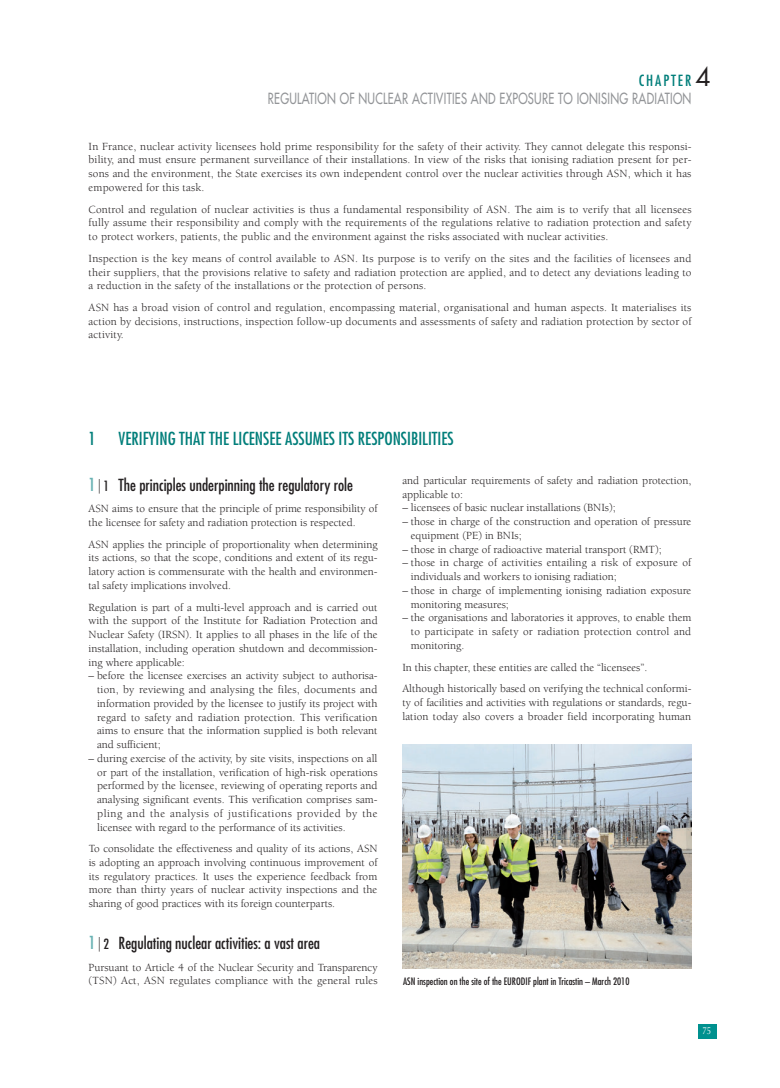
<style>
.page{position:relative;width:780px;height:1088px;background:#fff}
.page>*{position:absolute;margin:0;border:0;box-sizing:border-box;transform-origin:0 0}
.t1{font:25px "Futura";color:#231f20}
.t2{font:condensed 17.5px "Futura";color:#007e7a}
.t3{font:condensed 16.25px "Futura";color:#231f20}
.t4{font:15px "Futura";letter-spacing:.025em;color:#939598;scale:.75 1}
.t5{font:condensed 15px "Futura";letter-spacing:.13em;color:#007e7a}
.t6{font:11.25px/13.8px "Berkeley";color:#231f20;text-align:justify}
.t7{font:condensed 10px "Futura";color:#231f20}
.t8{font:10px "Optima";color:#fff;scale:.8 1}
.s1{font-size:17.5px;color:#67b1b2}
.s2{font-size:13.75px}
</style>
<div class="page">
<img style="left:402px;top:745px;width:289px;height:224px">
<div style="left:697px;top:1024px;width:19px;height:14px;background:#00918f"></div>
<h1 class="t1" style="left:695px;top:65px;width:17px">4</h1>
<h3 class="t5" style="left:638px;top:74px;width:54px">CHAPTER</h3>
<h3 class="t4" style="left:268px;top:91px;width:566px">REGULATION OF NUCLEAR ACTIVITIES AND EXPOSURE TO IONISING RADIATION</h3>
<p class="t6" style="left:89px;top:140px;width:604px">In France, nuclear activity licensees hold prime responsibility for the safety of their activity. They cannot delegate this responsi&shy;bility, and must ensure permanent surveillance of their installations. In view of the risks that ionising radiation present for per&shy;sons and the environment, the State exercises its own independent control over the nuclear activities through ASN, which it has empowered for this task.</p>
<p class="t6" style="left:89px;top:203px;width:604px">Control and regulation of nuclear activities is thus a fundamental responsibility of ASN. The aim is to verify that all licensees fully assume their responsibility and comply with the requirements of the regulations relative to radiation protection and safety to protect workers, patients, the public and the environment against the risks associated with nuclear activities.</p>
<p class="t6" style="left:89px;top:252px;width:604px">Inspection is the key means of control available to ASN. Its purpose is to verify on the sites and the facilities of licensees and their suppliers, that the provisions relative to safety and radiation protection are applied, and to detect any deviations leading to a reduction in the safety of the installations or the protection of persons.</p>
<p class="t6" style="left:89px;top:301px;width:604px">ASN has a broad vision of control and regulation, encompassing material, organisational and human aspects. It materialises its action by decisions, instructions, inspection follow-up documents and assessments of safety and radiation protection by sector of activity.</p>
<h2 class="t2" style="left:89px;top:431px;width:9px">1</h2>
<h2 class="t2" style="left:119px;top:431px;width:336px">VERIFYING THAT THE LICENSEE ASSUMES ITS RESPONSIBILITIES</h2>
<h3 class="t3" style="left:89px;top:477px;width:266px"><span class="s1">1</span> ⎮ <span class="s2">1</span> The principles underpinning the regulatory role</h3>
<p class="t6" style="left:89px;top:503px;width:290px">ASN aims to ensure that the principle of prime responsibility of the licensee for safety and radiation protection is respected.</p>
<p class="t6" style="left:89px;top:538px;width:290px">ASN applies the principle of proportionality when determining its actions, so that the scope, conditions and extent of its regu&shy;latory action is commensurate with the health and environmen&shy;tal safety implications involved.</p>
<p class="t6" style="left:89px;top:601px;width:290px">Regulation is part of a multi-level approach and is carried out with the support of the Institute for Radiation Protection and Nuclear Safety (IRSN). It applies to all phases in the life of the installation, including operation shutdown and decommission&shy;ing where applicable:</p>
<p class="t6" style="left:97px;top:670px;width:282px;text-indent:-8px">– before the licensee exercises an activity subject to authorisa&shy;tion, by reviewing and analysing the files, documents and information provided by the licensee to justify its project with regard to safety and radiation protection. This verification aims to ensure that the information supplied is both relevant and sufficient;</p>
<p class="t6" style="left:97px;top:752px;width:282px;text-indent:-8px">– during exercise of the activity, by site visits, inspections on all or part of the installation, verification of high-risk operations performed by the licensee, reviewing of operating reports and analysing significant events. This verification comprises sam&shy;pling and the analysis of justifications provided by the licensee with regard to the performance of its activities.</p>
<p class="t6" style="left:89px;top:843px;width:290px">To consolidate the effectiveness and quality of its actions, ASN is adopting an approach involving continuous improvement of its regulatory practices. It uses the experience feedback from more than thirty years of nuclear activity inspections and the sharing of good practices with its foreign counterparts.</p>
<h3 class="t3" style="left:89px;top:935px;width:233px"><span class="s1">1</span> ⎮ <span class="s2">2</span> Regulating nuclear activities: a vast area</h3>
<p class="t6" style="left:89px;top:961px;width:290px">Pursuant to Article 4 of the Nuclear Security and Transparency (TSN) Act, ASN regulates compliance with the general rules</p>
<p class="t6" style="left:402px;top:474px;width:290px">and particular requirements of safety and radiation protection, applicable to:</p>
<p class="t6" style="left:402px;top:502px;width:215px">– licensees of basic nuclear installations (BNIs);</p>
<p class="t6" style="left:411px;top:516px;width:282px;text-indent:-8px">– those in charge of the construction and operation of pressure equipment (PE) in BNIs;</p>
<p class="t6" style="left:402px;top:543px;width:261px">– those in charge of radioactive material transport (RMT);</p>
<p class="t6" style="left:411px;top:557px;width:282px;text-indent:-8px">– those in charge of activities entailing a risk of exposure of individuals and workers to ionising radiation;</p>
<p class="t6" style="left:411px;top:584px;width:282px;text-indent:-8px">– those in charge of implementing ionising radiation exposure monitoring measures;</p>
<p class="t6" style="left:411px;top:612px;width:282px;text-indent:-8px">– the organisations and laboratories it approves, to enable them to participate in safety or radiation protection control and monitoring.</p>
<p class="t6" style="left:402px;top:657px;width:290px;line-height:21.6px">In this chapter, these entities are called the “licensees”.<br>Although historically based on verifying the technical conformi-</p>
<p class="t6" style="left:402px;top:696px;width:290px">ty of facilities and activities with regulations or standards, regu&shy;lation today also covers a broader field incorporating human</p>
<p class="t7" style="left:403px;top:977px;width:228px">ASN inspection on the site of the EURODIF plant in Tricastin – March 2010</p>
<p class="t8" style="left:702px;top:1026px;width:12px">75</p>
</div>
